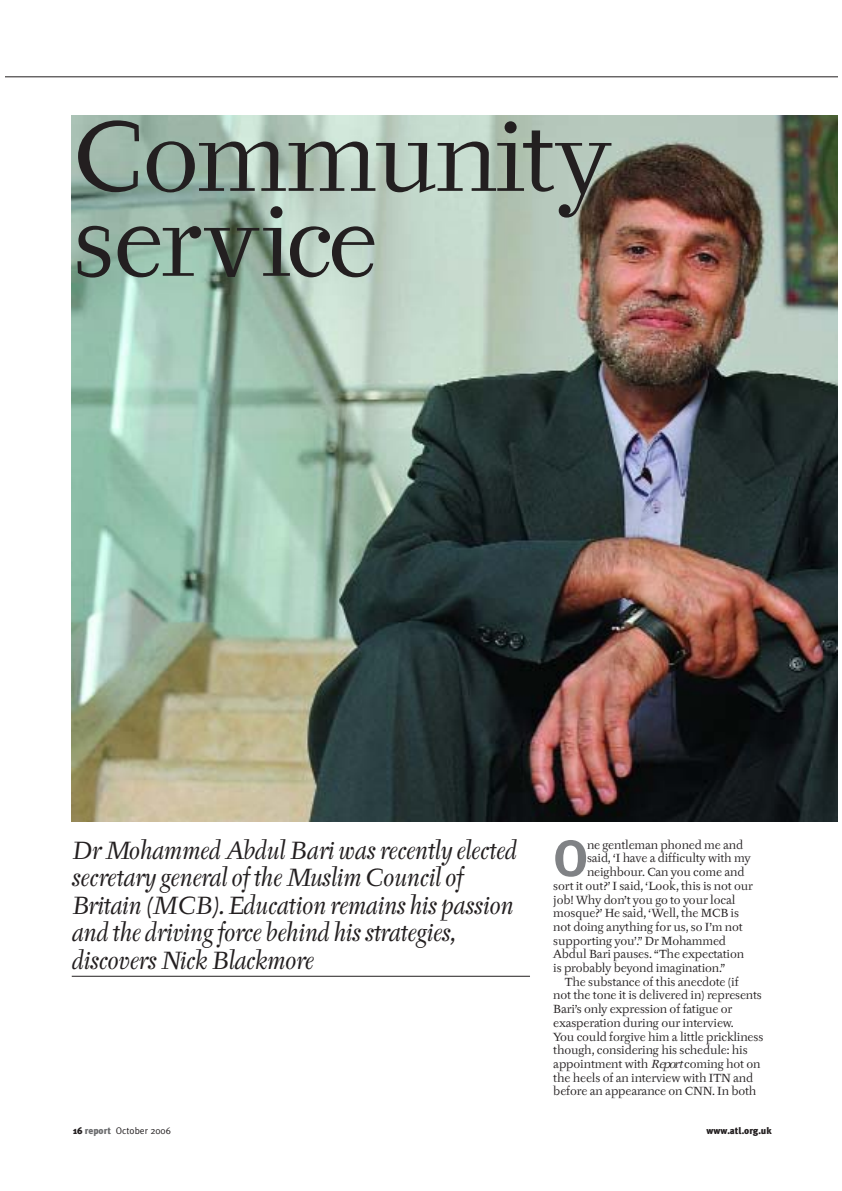
<style>
.page{position:relative;width:842px;height:1191px;background:#fff}
.page>*{position:absolute;margin:0;border:0;box-sizing:border-box;transform-origin:0 0}
.t1{font:98.6px/84.9px "Tyfa ITC";letter-spacing:-.03em;color:#231f20}
.t2{font:700 51.4px "Meta Plus";color:#808285}
.t3{font:italic 24.7px/27.4px "Tyfa ITC";letter-spacing:-.015em;color:#231f20}
.t4{font:11.6px "Tyfa ITC";letter-spacing:-.01em;color:#231f20}
.t5{font:9.6px "Meta Plus Normal";color:#231f20}
.t6{font:900 9.6px "Meta Plus";color:#231f20}
.s1{font-style:italic}
.s2{font-family:"Meta Plus";font-weight:900}
.s3{font-family:"Meta Plus";font-weight:900;color:#6d6e70}
</style>
<div class="page">
<img style="left:72px;top:116px;width:766px;height:705px">
<hr style="left:72px;top:976px;width:458px;height:1px;background:#231f20">
<hr style="left:5px;top:76px;width:833px;height:1px;background:#231f20">
<h1 class="t1" style="left:73px;top:122px;width:538px">Community service</h1>
<h3 class="t3" style="left:72px;top:839px;width:447px">Dr Mohammed Abdul Bari was recently elected secretary general of the Muslim Council of Britain (MCB). Education remains his passion and the driving force behind his strategies, discovers Nick Blackmore</h3>
<h2 class="t2" style="left:553px;top:838px;width:36px">O</h2>
<p class="t4" style="left:587px;top:839px;width:158px">ne gentleman phoned me and</p>
<p class="t4" style="left:587px;top:853px;width:165px">said, ‘I have a difficulty with my</p>
<p class="t4" style="left:587px;top:867px;width:159px">neighbour. Can you come and</p>
<p class="t4" style="left:553px;top:881px;width:201px">sort it out?’ I said, ‘Look, this is not our</p>
<p class="t4" style="left:553px;top:894px;width:184px">job! Why don’t you go to your local</p>
<p class="t4" style="left:553px;top:908px;width:187px">mosque?’ He said, ‘Well, the MCB is</p>
<p class="t4" style="left:553px;top:922px;width:191px">not doing anything for us, so I’m not</p>
<p class="t4" style="left:553px;top:935px;width:174px">supporting you’.” Dr Mohammed</p>
<p class="t4" style="left:553px;top:949px;width:192px">Abdul Bari pauses. “The expectation</p>
<p class="t4" style="left:553px;top:963px;width:173px">is probably beyond imagination.”</p>
<p class="t4" style="left:565px;top:976px;width:175px">The substance of this anecdote (if</p>
<p class="t4" style="left:553px;top:990px;width:210px">not the tone it is delivered in) represents</p>
<p class="t4" style="left:553px;top:1004px;width:181px">Bari’s only expression of fatigue or</p>
<p class="t4" style="left:553px;top:1018px;width:182px">exasperation during our interview.</p>
<p class="t4" style="left:553px;top:1031px;width:212px">You could forgive him a little prickliness</p>
<p class="t4" style="left:553px;top:1045px;width:196px">though, considering his schedule: his</p>
<p class="t4" style="left:553px;top:1059px;width:209px">appointment with <span class="s1">Report</span>coming hot on</p>
<p class="t4" style="left:553px;top:1072px;width:201px">the heels of an interview with ITN and</p>
<p class="t4" style="left:553px;top:1086px;width:205px">before an appearance on CNN. In both</p>
<p class="t5" style="left:73px;top:1127px;width:99px"><span class="s2">16</span> <span class="s3">report</span> October 2006</p>
<p class="t6" style="left:707px;top:1127px;width:67px">www.atl.org.uk</p>
</div>
